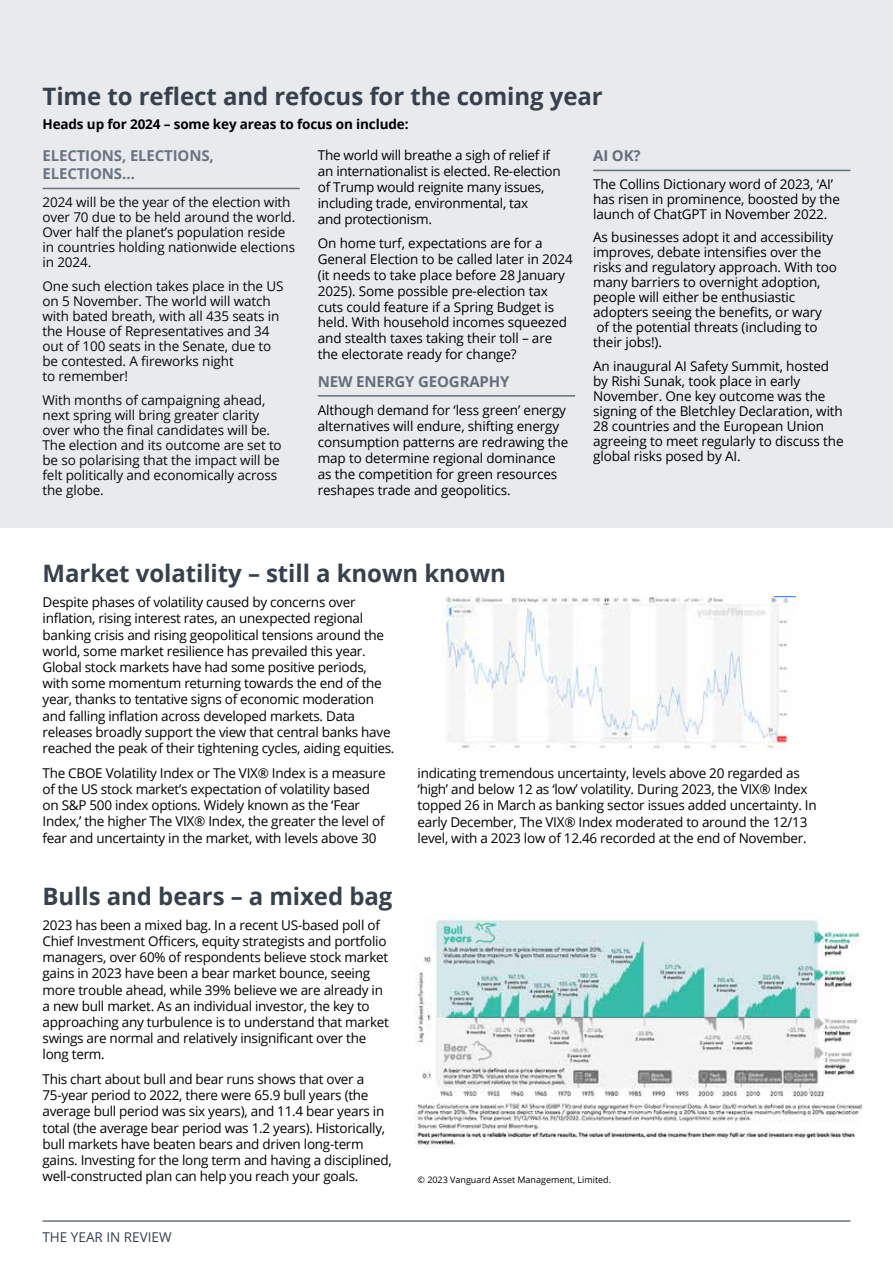
<style>
.page{position:relative;width:893px;height:1263px;background:#fff}
.page>*{position:absolute;margin:0;border:0;box-sizing:border-box;transform-origin:0 0}
.t1{font:700 24px "Open Sans";letter-spacing:-.005em;color:#37414e}
.t2{font:700 15px/18px "Open Sans";letter-spacing:-.01em;color:#656e7d}
.t3{font:13.5px/15px "Open Sans";letter-spacing:-.02em;color:#000}
.t4{font:700 13.5px "Open Sans";letter-spacing:-.01em;color:#000}
.t5{font:13.5px "Open Sans";color:#37414e}
.t6{font:9px "Open Sans";letter-spacing:-.005em;color:#000}
</style>
<div class="page">
<hr style="left:43px;top:1220px;width:807px;height:1px;background:#37414e">
<div style="left:0;top:0;width:893px;height:527px;background:#e8eaee"></div>
<hr style="left:43px;top:188px;width:257px;height:1px;background:#656e7d">
<img style="left:443px;top:597px;width:353px;height:154px">
<img style="left:414px;top:915px;width:447px;height:233px">
<hr style="left:318px;top:395px;width:257px;height:2px;background:#656e7d">
<hr style="left:593px;top:170px;width:257px;height:1px;background:#656e7d">
<h1 class="t1" style="left:43px;top:79px;width:562px">Time to reflect and refocus for the coming year</h1>
<p class="t4" style="left:43px;top:115px;width:368px">Heads up for 2024 – some key areas to focus on include:</p>
<p class="t2" style="left:43px;top:146px;width:173px">ELECTIONS, ELECTIONS,<br>ELECTIONS…</p>
<p class="t3" style="left:43px;top:194px;width:254px">2024 will be the year of the election with over 70 due to be held around the world.<br>Over half the planet’s population reside in countries holding nationwide elections in 2024.</p>
<p class="t3" style="left:43px;top:278px;width:243px">One such election takes place in the US on 5 November. The world will watch with bated breath, with all 435 seats in the House of Representatives and 34 out of 100 seats in the Senate, due to be contested. A fireworks night<br>to remember!</p>
<p class="t3" style="left:43px;top:392px;width:241px">With months of campaigning ahead, next spring will bring greater clarity over who the final candidates will be.<br>The election and its outcome are set to be so polarising that the impact will be felt politically and economically across the globe.</p>
<p class="t3" style="left:318px;top:147px;width:244px;line-height:15.9px">The world will breathe a sigh of relief if an internationalist is elected. Re-election of Trump would reignite many issues, including trade, environmental, tax<br>and protectionism.</p>
<p class="t3" style="left:318px;top:235px;width:256px;line-height:15.9px">On home turf, expectations are for a General Election to be called later in 2024 (it needs to take place before 28 January 2025). Some possible pre-election tax cuts could feature if a Spring Budget is held. With household incomes squeezed and stealth taxes taking their toll – are the electorate ready for change?</p>
<p class="t2" style="left:318px;top:372px;width:193px">NEW ENERGY GEOGRAPHY</p>
<p class="t3" style="left:318px;top:402px;width:252px;line-height:15.9px">Although demand for ‘less green’ energy alternatives will endure, shifting energy consumption patterns are redrawing the map to determine regional dominance as the competition for green resources reshapes trade and geopolitics.</p>
<p class="t2" style="left:593px;top:146px;width:49px">AI OK?</p>
<p class="t3" style="left:593px;top:176px;width:248px">The Collins Dictionary word of 2023, ‘AI’ has risen in prominence, boosted by the launch of ChatGPT in November 2022.</p>
<p class="t3" style="left:593px;top:230px;width:245px">As businesses adopt it and accessibility improves, debate intensifies over the risks and regulatory approach. With too many barriers to overnight adoption, people will either be enthusiastic adopters seeing the benefits, or wary of the potential threats (including to their jobs!).</p>
<p class="t3" style="left:593px;top:358px;width:252px">An inaugural AI Safety Summit, hosted by Rishi Sunak, took place in early November. One key outcome was the signing of the Bletchley Declaration, with 28 countries and the European Union agreeing to meet regularly to discuss the global risks posed by AI.</p>
<h1 class="t1" style="left:43px;top:556px;width:465px">Market volatility – still a known known</h1>
<p class="t3" style="left:43px;top:594px;width:354px;line-height:16.2px">Despite phases of volatility caused by concerns over inflation, rising interest rates, an unexpected regional banking crisis and rising geopolitical tensions around the world, some market resilience has prevailed this year.<br>Global stock markets have had some positive periods, with some momentum returning towards the end of the year, thanks to tentative signs of economic moderation and falling inflation across developed markets. Data releases broadly support the view that central banks have reached the peak of their tightening cycles, aiding equities.</p>
<p class="t3" style="left:43px;top:764px;width:345px;line-height:16.2px">The CBOE Volatility Index or The VIX® Index is a measure of the US stock market’s expectation of volatility based on S&amp;P 500 index options. Widely known as the ‘Fear Index,’ the higher The VIX® Index, the greater the level of fear and uncertainty in the market, with levels above 30</p>
<h1 class="t1" style="left:43px;top:879px;width:351px">Bulls and bears – a mixed bag</h1>
<p class="t3" style="left:43px;top:916px;width:348px;line-height:16.2px">2023 has been a mixed bag. In a recent US-based poll of Chief Investment Officers, equity strategists and portfolio managers, over 60% of respondents believe stock market gains in 2023 have been a bear market bounce, seeing more trouble ahead, while 39% believe we are already in a new bull market. As an individual investor, the key to approaching any turbulence is to understand that market swings are normal and relatively insignificant over the long term.</p>
<p class="t3" style="left:43px;top:1071px;width:351px;line-height:16.2px">This chart about bull and bear runs shows that over a 75-year period to 2022, there were 65.9 bull years (the average bull period was six years), and 11.4 bear years in total (the average bear period was 1.2 years). Historically, bull markets have beaten bears and driven long-term gains. Investing for the long term and having a disciplined, well-constructed plan can help you reach your goals.</p>
<p class="t5" style="left:43px;top:1227px;width:131px">THE YEAR IN REVIEW</p>
<p class="t3" style="left:418px;top:764px;width:401px;line-height:16.2px">indicating tremendous uncertainty, levels above 20 regarded as ‘high’ and below 12 as ‘low’ volatility. During 2023, the VIX® Index topped 26 in March as banking sector issues added uncertainty. In early December, The VIX® Index moderated to around the 12/13 level, with a 2023 low of 12.46 recorded at the end of November.</p>
<p class="t6" style="left:418px;top:1173px;width:195px">© 2023 Vanguard Asset Management, Limited.</p>
</div>
